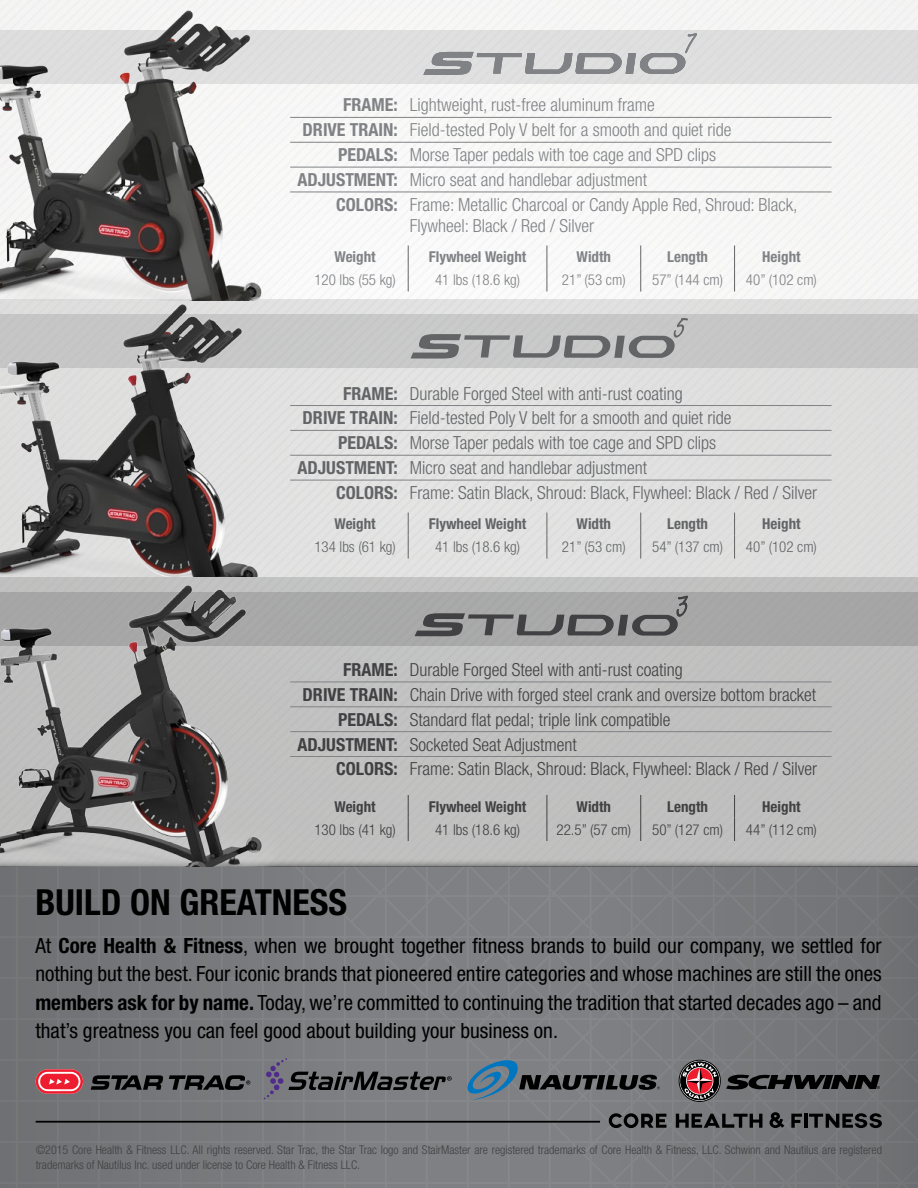
<style>
.page{position:relative;width:918px;height:1188px;background:#fff}
.page>*{position:absolute;margin:0;border:0;box-sizing:border-box;transform-origin:0 0}
.t1{font:700 condensed 36px "Helvetica Neue LT Std";color:#000}
.t2{font:condensed 21px/28.5px "Helvetica Neue LT Std";color:#000;text-align:justify}
.t3{font:300 condensed 18px "Helvetica Neue LT Std";color:#808285}
.t4{font:300 condensed 18px "Helvetica Neue LT Std";color:#414042}
.t5{font:300 condensed 18px "Helvetica Neue LT Std";color:#636466}
.t6{font:300 condensed 15px "Helvetica Neue LT Std";color:#414042}
.t7{font:300 condensed 15px "Helvetica Neue LT Std";color:#808285}
.t8{font:300 condensed 15px "Helvetica Neue LT Std";color:#636466}
.t9{font:700 condensed 15px "Helvetica Neue LT Std";color:#808285}
.t10{font:700 condensed 15px "Helvetica Neue LT Std";color:#636466}
.t11{font:700 condensed 15px "Helvetica Neue LT Std";color:#414042}
.t12{font:300 condensed 12px/14.4px "Helvetica Neue LT Std";color:#414042}
.s1{font-weight:700}
</style>
<div class="page">
<div style="left:0;top:866px;width:918px;height:322px;background:#797b7e"></div>
<hr style="left:36px;top:1121px;width:564px;height:2px;background:#000">
<svg style="left:726px;top:1074px;width:154px;height:16px"></svg>
<svg style="left:679px;top:1060px;width:41px;height:41px"></svg>
<div style="left:679px;top:1060px;width:42px;height:42px;border:1px solid #000;border-radius:50%"></div>
<div style="left:680px;top:1061px;width:39px;height:39px;border:1px solid #000;border-radius:50%"></div>
<svg style="left:682px;top:1063px;width:35px;height:36px"></svg>
<svg style="left:466px;top:1057px;width:194px;height:44px"></svg>
<svg style="left:609px;top:1113px;width:57px;height:15px"></svg>
<svg style="left:676px;top:1114px;width:86px;height:14px"></svg>
<svg style="left:769px;top:1112px;width:15px;height:16px"></svg>
<svg style="left:791px;top:1114px;width:11px;height:14px"></svg>
<hr style="left:804px;top:1114px;width:3px;height:14px;background:#000">
<svg style="left:809px;top:1113px;width:73px;height:15px"></svg>
<svg style="left:264px;top:1058px;width:188px;height:41px"></svg>
<svg style="left:91px;top:1075px;width:72px;height:15px"></svg>
<svg style="left:169px;top:1075px;width:81px;height:15px"></svg>
<svg style="left:36px;top:1069px;width:47px;height:25px"></svg>
<div style="left:0;top:577px;width:918px;height:289px;background:#c0c0c0"></div>
<div style="left:0;top:299px;width:918px;height:278px;background:#e0e0df"></div>
<div style="left:0;top:592px;width:918px;height:54px;background:#a7a6a7"></div>
<div style="left:0;top:314px;width:918px;height:54px;background:#c6c6c6"></div>
<div style="left:0;top:30px;width:918px;height:54px;background:#dededf"></div>
<img style="left:0;top:585px;width:315px;height:282px">
<img style="left:0;top:0;width:271px;height:301px">
<img style="left:0;top:304px;width:315px;height:273px">
<svg style="left:415px;top:596px;width:273px;height:40px"></svg>
<svg style="left:423px;top:33px;width:274px;height:42px"></svg>
<svg style="left:408px;top:245px;width:1px;height:47px"></svg>
<svg style="left:547px;top:245px;width:1px;height:47px"></svg>
<svg style="left:640px;top:245px;width:1px;height:47px"></svg>
<svg style="left:734px;top:245px;width:1px;height:47px"></svg>
<svg style="left:408px;top:513px;width:1px;height:46px"></svg>
<svg style="left:547px;top:513px;width:1px;height:46px"></svg>
<svg style="left:640px;top:513px;width:1px;height:46px"></svg>
<svg style="left:734px;top:513px;width:1px;height:46px"></svg>
<svg style="left:408px;top:795px;width:1px;height:46px"></svg>
<svg style="left:547px;top:795px;width:1px;height:46px"></svg>
<svg style="left:640px;top:795px;width:1px;height:46px"></svg>
<svg style="left:734px;top:795px;width:1px;height:46px"></svg>
<hr style="left:290px;top:682px;width:114px;height:1px;background:#808285">
<hr style="left:404px;top:682px;width:428px;height:1px;background:#808285">
<hr style="left:290px;top:707px;width:114px;height:1px;background:#808285">
<hr style="left:404px;top:707px;width:428px;height:1px;background:#808285">
<hr style="left:290px;top:731px;width:114px;height:1px;background:#808285">
<hr style="left:404px;top:731px;width:428px;height:1px;background:#808285">
<hr style="left:290px;top:756px;width:114px;height:1px;background:#808285">
<hr style="left:404px;top:756px;width:428px;height:1px;background:#808285">
<hr style="left:290px;top:117px;width:114px;height:1px;background:#808285">
<hr style="left:404px;top:117px;width:428px;height:1px;background:#808285">
<hr style="left:290px;top:142px;width:114px;height:1px;background:#808285">
<hr style="left:404px;top:142px;width:428px;height:1px;background:#808285">
<hr style="left:290px;top:167px;width:114px;height:1px;background:#808285">
<hr style="left:404px;top:167px;width:428px;height:1px;background:#808285">
<hr style="left:290px;top:192px;width:114px;height:1px;background:#808285">
<hr style="left:404px;top:192px;width:428px;height:1px;background:#808285">
<hr style="left:290px;top:405px;width:114px;height:1px;background:#808285">
<hr style="left:404px;top:405px;width:428px;height:1px;background:#808285">
<hr style="left:290px;top:430px;width:114px;height:1px;background:#808285">
<hr style="left:404px;top:430px;width:428px;height:1px;background:#808285">
<hr style="left:290px;top:455px;width:114px;height:1px;background:#808285">
<hr style="left:404px;top:455px;width:428px;height:1px;background:#808285">
<hr style="left:290px;top:480px;width:114px;height:1px;background:#808285">
<hr style="left:404px;top:480px;width:428px;height:1px;background:#808285">
<svg style="left:410px;top:318px;width:278px;height:41px"></svg>
<p class="t3" style="left:343px;top:95px;width:313px"><span class="s1">FRAME:</span> Lightweight, rust-free aluminum frame</p>
<p class="t3" style="left:303px;top:120px;width:430px"><span class="s1">DRIVE TRAIN:</span> Field-tested Poly V belt for a smooth and quiet ride</p>
<p class="t3" style="left:338px;top:144px;width:380px"><span class="s1">PEDALS:</span> Morse Taper pedals with toe cage and SPD clips</p>
<p class="t3" style="left:298px;top:169px;width:351px"><span class="s1">ADJUSTMENT:</span> Micro seat and handlebar adjustment</p>
<p class="t3" style="left:336px;top:194px;width:463px"><span class="s1">COLORS:</span> Frame: Metallic Charcoal or Candy Apple Red, Shroud: Black,</p>
<p class="t3" style="left:410px;top:216px;width:186px">Flywheel: Black / Red / Silver</p>
<p class="t9" style="left:335px;top:248px;width:43px">Weight</p>
<p class="t9" style="left:429px;top:248px;width:99px">Flywheel Weight</p>
<p class="t9" style="left:577px;top:248px;width:36px">Width</p>
<p class="t9" style="left:667px;top:248px;width:42px">Length</p>
<p class="t9" style="left:762px;top:248px;width:40px">Height</p>
<p class="t7" style="left:314px;top:271px;width:83px">120 lbs (55 kg)</p>
<p class="t7" style="left:435px;top:271px;width:87px">41 lbs (18.6 kg)</p>
<p class="t7" style="left:562px;top:271px;width:65px">21” (53 cm)</p>
<p class="t7" style="left:652px;top:271px;width:72px">57” (144 cm)</p>
<p class="t7" style="left:746px;top:271px;width:72px">40” (102 cm)</p>
<p class="t5" style="left:343px;top:383px;width:341px"><span class="s1">FRAME:</span> Durable Forged Steel with anti-rust coating</p>
<p class="t5" style="left:303px;top:408px;width:430px"><span class="s1">DRIVE TRAIN:</span> Field-tested Poly V belt for a smooth and quiet ride</p>
<p class="t5" style="left:338px;top:433px;width:380px"><span class="s1">PEDALS:</span> Morse Taper pedals with toe cage and SPD clips</p>
<p class="t5" style="left:298px;top:457px;width:351px"><span class="s1">ADJUSTMENT:</span> Micro seat and handlebar adjustment</p>
<p class="t5" style="left:336px;top:482px;width:482px"><span class="s1">COLORS:</span> Frame: Satin Black, Shroud: Black, Flywheel: Black / Red / Silver</p>
<p class="t10" style="left:335px;top:515px;width:43px">Weight</p>
<p class="t10" style="left:429px;top:515px;width:99px">Flywheel Weight</p>
<p class="t10" style="left:577px;top:515px;width:36px">Width</p>
<p class="t10" style="left:667px;top:515px;width:42px">Length</p>
<p class="t10" style="left:762px;top:515px;width:40px">Height</p>
<p class="t8" style="left:314px;top:538px;width:83px">134 lbs (61 kg)</p>
<p class="t8" style="left:435px;top:538px;width:87px">41 lbs (18.6 kg)</p>
<p class="t8" style="left:562px;top:538px;width:65px">21” (53 cm)</p>
<p class="t8" style="left:652px;top:538px;width:72px">54” (137 cm)</p>
<p class="t8" style="left:746px;top:538px;width:72px">40” (102 cm)</p>
<p class="t4" style="left:343px;top:659px;width:341px"><span class="s1">FRAME:</span> Durable Forged Steel with anti-rust coating</p>
<p class="t4" style="left:303px;top:684px;width:515px"><span class="s1">DRIVE TRAIN:</span> Chain Drive with forged steel crank and oversize bottom bracket</p>
<p class="t4" style="left:338px;top:709px;width:334px"><span class="s1">PEDALS:</span> Standard flat pedal; triple link compatible</p>
<p class="t4" style="left:298px;top:734px;width:281px"><span class="s1">ADJUSTMENT:</span> Socketed Seat Adjustment</p>
<p class="t4" style="left:336px;top:759px;width:482px"><span class="s1">COLORS:</span> Frame: Satin Black, Shroud: Black, Flywheel: Black / Red / Silver</p>
<p class="t11" style="left:335px;top:797px;width:43px">Weight</p>
<p class="t11" style="left:429px;top:797px;width:99px">Flywheel Weight</p>
<p class="t11" style="left:577px;top:797px;width:36px">Width</p>
<p class="t11" style="left:667px;top:797px;width:42px">Length</p>
<p class="t11" style="left:762px;top:797px;width:40px">Height</p>
<p class="t6" style="left:314px;top:821px;width:83px">130 lbs (41 kg)</p>
<p class="t6" style="left:435px;top:821px;width:87px">41 lbs (18.6 kg)</p>
<p class="t6" style="left:557px;top:821px;width:76px">22.5” (57 cm)</p>
<p class="t6" style="left:652px;top:821px;width:72px">50” (127 cm)</p>
<p class="t6" style="left:746px;top:821px;width:72px">44” (112 cm)</p>
<h1 class="t1" style="left:35px;top:880px;width:313px">BUILD ON GREATNESS</h1>
<p class="t2" style="left:35px;top:931px;width:848px">At <span class="s1">Core Health &amp; Fitness</span>, when we brought together fitness brands to build our company, we settled for nothing but the best. Four iconic brands that pioneered entire categories and whose machines are still the ones <span class="s1">members ask for by name.</span> Today, we’re committed to continuing the tradition that started decades ago – and that’s greatness you can feel good about building your business on.</p>
<p class="t12" style="left:36px;top:1143px;width:848px">©2015 Core Health &amp; Fitness LLC. All rights reserved. Star Trac, the Star Trac logo and StairMaster are registered trademarks of Core Health &amp; Fitness, LLC. Schwinn and Nautilus are registered trademarks of Nautilus Inc. used under license to Core Health &amp; Fitness LLC.</p>
</div>
